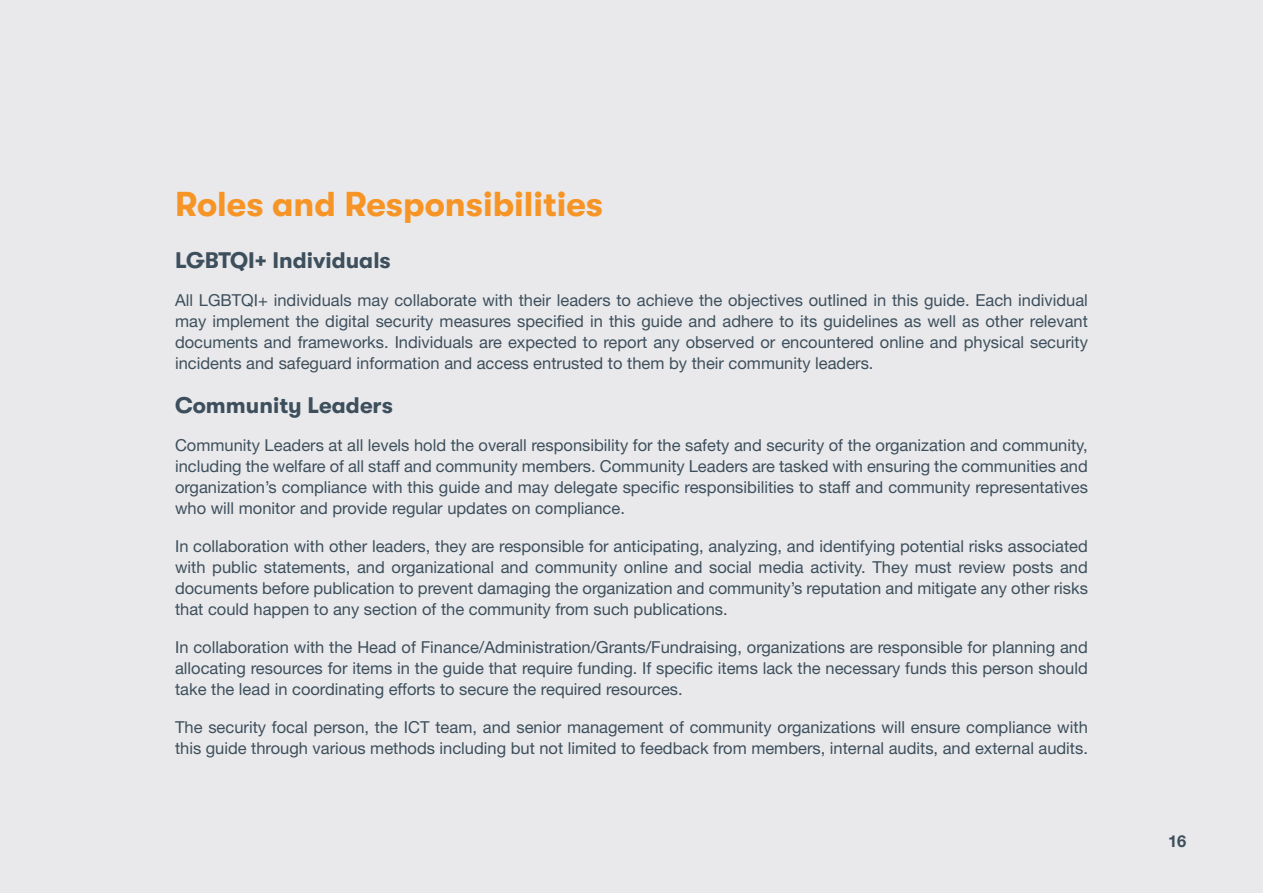
<style>
.page{position:relative;width:1263px;height:893px;background:#e9e9eb}
.page>*{position:absolute;margin:0;border:0;box-sizing:border-box;transform-origin:0 0}
.Main-Title{font:700 34.5px "GT Walsheim Pro";color:#f79426}
.Sub-title{font:700 22.5px "GT Walsheim Pro";color:#3d4f5c}
.Body-text{font:16.5px/21px "Helvetica Neue LT 55 Rm";color:#3d4f5c;text-align:justify}
.t1{font:16.5px "Helvetica Neue LT 75 Bd";color:#3d4f5c}
</style>
<div class="page">
<p class="Main-Title" style="left:175px;top:184px;width:429px">Roles and Responsibilities</p>
<p class="Sub-title" style="left:175px;top:248px;width:217px">LGBTQI+ Individuals</p>
<p class="Body-text" style="left:175px;top:289px;width:914px">All LGBTQI+ individuals may collaborate with their leaders to achieve the objectives outlined in this guide. Each individual may implement the digital security measures specified in this guide and adhere to its guidelines as well as other relevant documents and frameworks. Individuals are expected to report any observed or encountered online and physical security incidents and safeguard information and access entrusted to them by their community leaders.</p>
<p class="Sub-title" style="left:175px;top:393px;width:219px">Community Leaders</p>
<p class="Body-text" style="left:175px;top:434px;width:914px">Community Leaders at all levels hold the overall responsibility for the safety and security of the organization and community, including the welfare of all staff and community members. Community Leaders are tasked with ensuring the communities and organization’s compliance with this guide and may delegate specific responsibilities to staff and community representatives who will monitor and provide regular updates on compliance.</p>
<p class="Body-text" style="left:175px;top:535px;width:914px">In collaboration with other leaders, they are responsible for anticipating, analyzing, and identifying potential risks associated with public statements, and organizational and community online and social media activity. They must review posts and documents before publication to prevent damaging the organization and community’s reputation and mitigate any other risks that could happen to any section of the community from such publications.</p>
<p class="Body-text" style="left:175px;top:636px;width:914px">In collaboration with the Head of Finance/Administration/Grants/Fundraising, organizations are responsible for planning and allocating resources for items in the guide that require funding. If specific items lack the necessary funds this person should take the lead in coordinating efforts to secure the required resources.</p>
<p class="Body-text" style="left:175px;top:716px;width:914px">The security focal person, the ICT team, and senior management of community organizations will ensure compliance with this guide through various methods including but not limited to feedback from members, internal audits, and external audits.</p>
<p class="t1" style="left:1168px;top:831px;width:20px">16</p>
</div>
